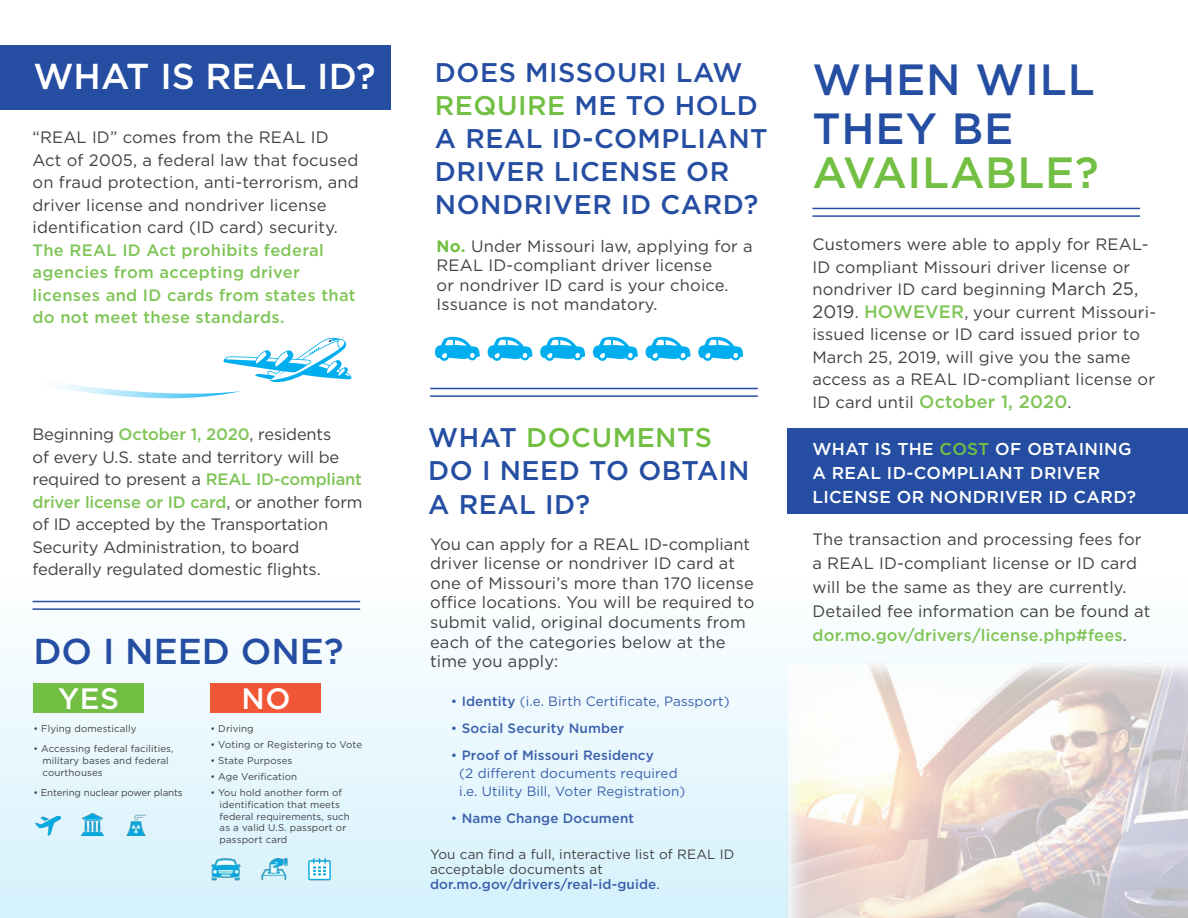
<style>
.page{position:relative;width:1188px;height:918px;background:#fff}
.page>*{position:absolute;margin:0;border:0;box-sizing:border-box;transform-origin:0 0}
.t1{font:500 43.65px/48.6px "Gotham";letter-spacing:.02em;color:#254ea2}
.t2{font:500 43.65px "Gotham";letter-spacing:.015em;color:#72bf44}
.t3{font:500 36px "Gotham";color:#fff}
.t4{font:500 36px "Gotham";color:#254ea2}
.t5{font:500 29.55px "Gotham";color:#fff}
.t6{font:500 27px/33px "Gotham";letter-spacing:.02em;color:#254ea2}
.t7{font:500 18px "Gotham";letter-spacing:.01em;color:#80c557}
.t8{font:500 17.25px/23.9px "Gotham";letter-spacing:.02em;color:#fff}
.t9{font:16.5px/22.5px "Gotham";letter-spacing:.01em;color:#414142}
.t10{font:16.5px/22.5px "Gotham";letter-spacing:-.01em;color:#414142}
.t11{font:13.5px/18px "Gotham";letter-spacing:.01em;color:#3b60ab}
.t12{font:13.5px/15px "Gotham";letter-spacing:.01em;color:#414142}
.t13{font:500 13.5px "Gotham";letter-spacing:.01em;color:#3b60ab}
.t14{font:9.75px/11.7px "Gotham";letter-spacing:.01em;color:#414142}
.t15{font:9.75px "Gotham";letter-spacing:-.01em;color:#414142}
.s1{font-weight:500;color:#80c557}
.s2{color:#72bf44}
.s3{font-weight:700;color:#72bf44}
.s4{font-weight:500}
.s5{font-weight:400}
.s6{font-weight:500;color:#3b60ab}
.s7{font-size:18px}
.s8{font-weight:500;font-size:18px;color:#80c557}
.s9{font-weight:400;font-size:16.5px;color:#414142}
</style>
<div class="page">
<img style="left:0;top:351px;width:1188px;height:567px">
<svg style="left:788px;top:664px;width:400px;height:254px"></svg>
<div style="left:0;top:45px;width:390px;height:65px;background:#254ea2"></div>
<div style="left:788px;top:428px;width:400px;height:86px;background:#254ea2"></div>
<svg style="left:39px;top:337px;width:313px;height:63px"></svg>
<img style="left:35px;top:816px;width:26px;height:19px">
<img style="left:124px;top:813px;width:23px;height:22px">
<img style="left:82px;top:814px;width:22px;height:21px">
<img style="left:211px;top:856px;width:30px;height:26px">
<img style="left:307px;top:856px;width:25px;height:26px">
<img style="left:259px;top:856px;width:30px;height:26px">
<div style="left:33px;top:683px;width:111px;height:30px;background:#72bf44"></div>
<div style="left:211px;top:683px;width:110px;height:30px;background:#f15636"></div>
<hr style="left:33px;top:601px;width:327px;height:1px;background:#254ea2">
<hr style="left:430px;top:388px;width:328px;height:1px;background:#254ea2">
<hr style="left:812px;top:208px;width:328px;height:1px;background:#254ea2">
<hr style="left:33px;top:608px;width:327px;height:2px;background:#254ea2">
<hr style="left:430px;top:395px;width:328px;height:2px;background:#254ea2">
<hr style="left:812px;top:215px;width:328px;height:2px;background:#254ea2">
<svg style="left:435px;top:336px;width:45px;height:26px"></svg>
<svg style="left:487px;top:336px;width:45px;height:26px"></svg>
<svg style="left:540px;top:336px;width:45px;height:26px"></svg>
<svg style="left:593px;top:336px;width:45px;height:26px"></svg>
<svg style="left:645px;top:336px;width:46px;height:26px"></svg>
<svg style="left:698px;top:336px;width:45px;height:26px"></svg>
<p class="t3" style="left:33px;top:53px;width:344px">WHAT IS REAL ID?</p>
<p class="t9" style="left:33px;top:126px;width:328px">“REAL ID” comes from the REAL ID Act of 2005, a federal law that focused on fraud protection, anti-terrorism, and driver license and nondriver license identification card (ID card) security.<br><span class="s1">The REAL ID Act prohibits federal agencies from accepting driver licenses and ID cards from states that do not meet these standards.</span></p>
<p class="t10" style="left:33px;top:423px;width:332px">Beginning <span class="s1">October 1, 2020</span>, residents<br>of every U.S. state and territory will be required to present a <span class="s1">REAL ID-compliant driver license or ID card</span>, or another form of ID accepted by the Transportation Security Administration, to board federally regulated domestic flights.</p>
<p class="t4" style="left:33px;top:628px;width:312px">DO I NEED ONE?</p>
<p class="t5" style="left:58px;top:679px;width:62px">YES</p>
<p class="t5" style="left:241px;top:679px;width:50px">NO</p>
<p class="t14" style="left:33px;top:723px;width:105px">• Flying domestically</p>
<p class="t14" style="left:43px;top:743px;width:133px;text-indent:-9px">• Accessing federal facilities, military bases and federal courthouses</p>
<p class="t15" style="left:33px;top:787px;width:151px">• Entering nuclear power plants</p>
<p class="t14" style="left:211px;top:723px;width:45px">• Driving</p>
<p class="t14" style="left:211px;top:739px;width:153px">• Voting or Registering to Vote</p>
<p class="t14" style="left:211px;top:755px;width:83px">• State Purposes</p>
<p class="t14" style="left:211px;top:771px;width:88px">• Age Verification</p>
<p class="t14" style="left:220px;top:787px;width:132px;text-indent:-9px">• You hold another form of identification that meets federal requirements, such as a valid U.S. passport or passport card</p>
<p class="t6" style="left:435px;top:55px;width:334px">DOES MISSOURI LAW<br><span class="s2">REQUIRE</span> ME TO HOLD<br>A REAL ID-COMPLIANT<br>DRIVER LICENSE OR<br>NONDRIVER ID CARD?</p>
<p class="t9" style="left:437px;top:236px;width:318px;line-height:19.5px"><span class="s3">No.</span> Under Missouri law, applying for a REAL ID-compliant driver license<br>or nondriver ID card is your choice.<br>Issuance is not mandatory.</p>
<p class="t6" style="left:428px;top:420px;width:323px;line-height:33.6px">WHAT <span class="s2">DOCUMENTS<br></span>DO I NEED TO OBTAIN<br>A REAL ID?</p>
<p class="t9" style="left:430px;top:534px;width:326px;line-height:19.5px">You can apply for a REAL ID-compliant driver license or nondriver ID card at one of Missouri’s more than 170 license office locations. You will be required to submit valid, original documents from each of the categories below at the time you apply:</p>
<p class="t11" style="left:451px;top:692px;width:280px">• <span class="s4">Identity</span> (i.e. Birth Certificate, Passport)</p>
<p class="t13" style="left:451px;top:719px;width:175px"><span class="s5">•</span> Social Security Number</p>
<p class="t11" style="left:459px;top:746px;width:228px;text-indent:-8px">• <span class="s4">Proof of Missouri Residency<br></span>(2 different documents required i.e. Utility Bill, Voter Registration)</p>
<p class="t13" style="left:451px;top:809px;width:185px"><span class="s5">•</span> Name Change Document</p>
<p class="t12" style="left:430px;top:846px;width:306px">You can find a full, interactive list of REAL ID acceptable documents at <span class="s6">dor.mo.gov/drivers/real-id-guide</span>.</p>
<p class="t1" style="left:812px;top:55px;width:284px">WHEN WILL<br>THEY BE</p>
<p class="t2" style="left:812px;top:144px;width:288px">AVAILABLE?</p>
<p class="t9" style="left:812px;top:233px;width:345px">Customers were able to apply for REAL-ID compliant Missouri driver license or nondriver ID card beginning <span class="s7">March 25, 2019</span>. <span class="s8">HOWEVER</span>, your current Missouri&shy;issued license or ID card issued prior to March 25, 2019, will give you the same access as a REAL ID-compliant license or</p>
<p class="t7" style="left:812px;top:390px;width:261px"><span class="s9">ID card until</span> October 1, 2020<span class="s9">.</span></p>
<p class="t8" style="left:812px;top:437px;width:325px">WHAT IS THE <span class="s2">COST</span> OF OBTAINING<br>A REAL ID-COMPLIANT DRIVER<br>LICENSE OR NONDRIVER ID CARD?</p>
<p class="t9" style="left:812px;top:527px;width:340px;line-height:24px">The transaction and processing fees for a REAL ID-compliant license or ID card will be the same as they are currently.<br>Detailed fee information can be found at <span class="s1">dor.mo.gov/drivers/license.php#fees</span>.</p>
</div>
